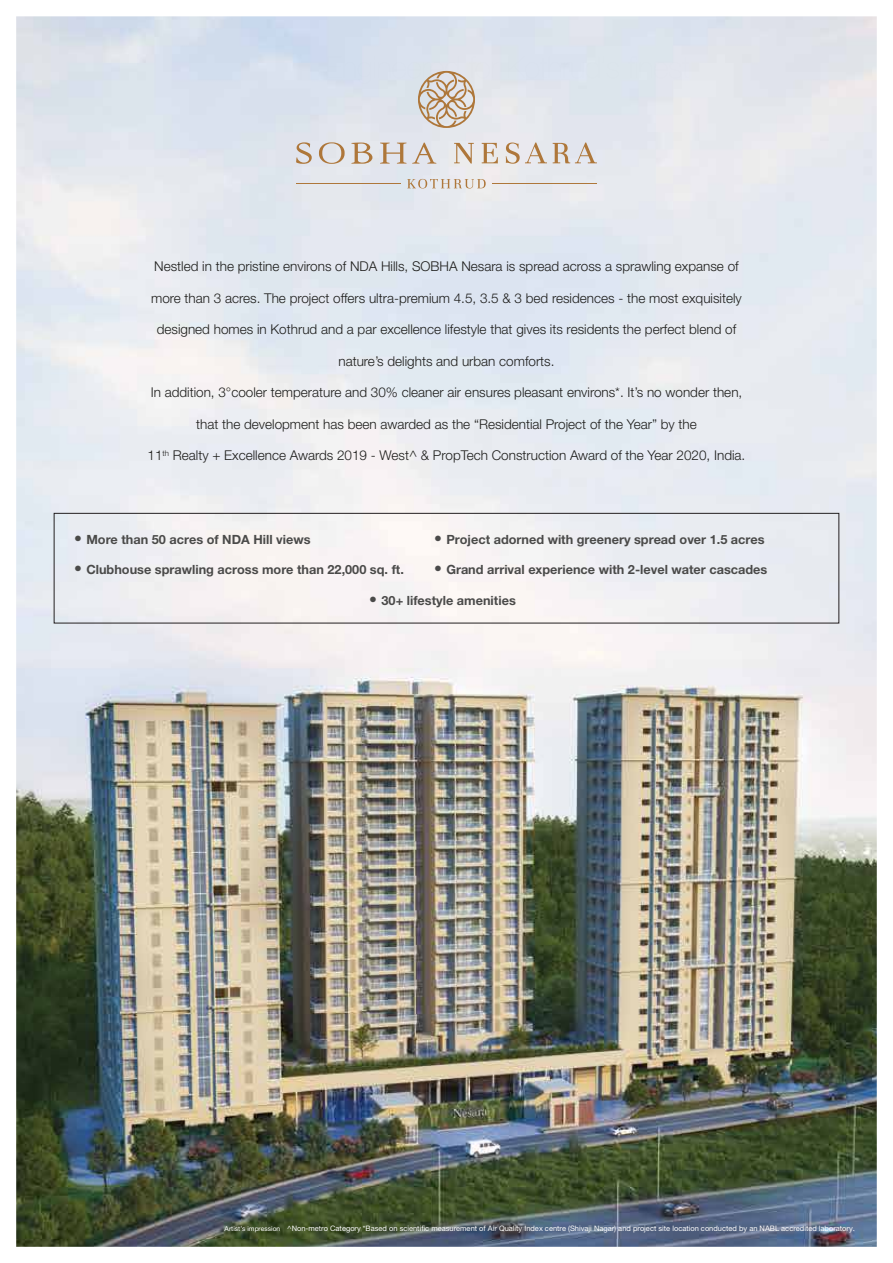
<style>
.page{position:relative;width:893px;height:1263px;background:#fff}
.page>*{position:absolute;margin:0;border:0;box-sizing:border-box;transform-origin:0 0}
.t1{font:300 13.5px "Helvetica Neue LT Pro";color:#1d1d1b}
.t2{font:700 12.75px "Helvetica Neue LT Pro";color:#4a4a49}
.t3{font:7.5px "Helvetica Neue LT Pro";color:#fff}
.s1{font-size:15.75px}
.s2{font-size:6.75px}
</style>
<div class="page">
<img style="left:16px;top:16px;width:861px;height:1231px">
<svg style="left:53px;top:512px;width:787px;height:112px"></svg>
<hr style="left:296px;top:183px;width:105px;height:1px;background:#ae773a">
<hr style="left:492px;top:183px;width:105px;height:1px;background:#ae773a">
<svg style="left:418px;top:71px;width:57px;height:57px;background:#d0c1b2"></svg>
<svg style="left:296px;top:142px;width:301px;height:22px;background:#d9cfc6"></svg>
<svg style="left:407px;top:179px;width:79px;height:9px"></svg>
<p class="t1" style="left:154px;top:258px;width:586px">Nestled in the pristine environs of NDA Hills, SOBHA Nesara is spread across a sprawling expanse of</p>
<p class="t1" style="left:151px;top:290px;width:592px">more than 3 acres. The project offers ultra-premium 4.5, 3.5 &amp; 3 bed residences - the most exquisitely</p>
<p class="t1" style="left:157px;top:321px;width:581px">designed homes in Kothrud and a par excellence lifestyle that gives its residents the perfect blend of</p>
<p class="t1" style="left:338px;top:353px;width:218px">nature’s delights and urban comforts.</p>
<p class="t1" style="left:151px;top:384px;width:593px">In addition, 3°cooler temperature and 30% cleaner air ensures pleasant environs*. It’s no wonder then,</p>
<p class="t1" style="left:196px;top:416px;width:502px">that the development has been awarded as the “Residential Project of the Year” by the</p>
<p class="t1" style="left:148px;top:447px;width:599px">11<sup>th</sup> Realty + Excellence Awards 2019 - West^ &amp; PropTech Construction Award of the Year 2020, India.</p>
<p class="t2" style="left:74px;top:531px;width:238px"><span class="s1">•</span> More than 50 acres of NDA Hill views</p>
<p class="t2" style="left:74px;top:561px;width:331px"><span class="s1">•</span> Clubhouse sprawling across more than 22,000 sq. ft.</p>
<p class="t2" style="left:434px;top:531px;width:332px"><span class="s1">•</span> Project adorned with greenery spread over 1.5 acres</p>
<p class="t2" style="left:434px;top:562px;width:335px"><span class="s1">•</span> Grand arrival experience with 2-level water cascades</p>
<p class="t2" style="left:369px;top:592px;width:148px"><span class="s1">•</span> 30+ lifestyle amenities</p>
<p class="t3" style="left:225px;top:1224px;width:632px"><span class="s2">Artist’s impression</span> ^Non-metro Category *Based on scientific measurement of Air Quality Index centre (Shivaji Nagar) and project site location conducted by an NABL accredited laboratory.</p>
</div>
